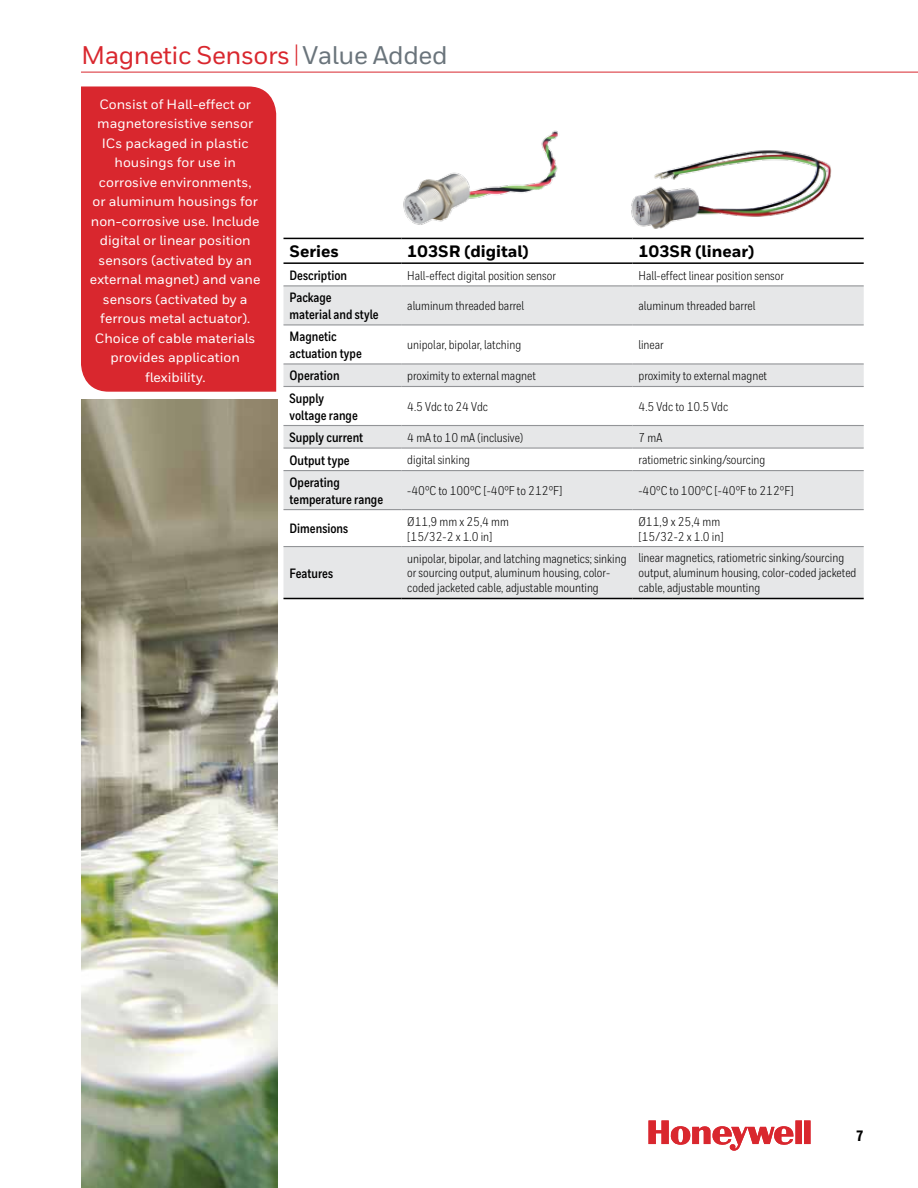
<style>
.page{position:relative;width:918px;height:1188px;background:#fff}
.page>*{position:absolute;margin:0;border:0;box-sizing:border-box;transform-origin:0 0}
.t1{font:500 25.5px "Honeywell Sans";letter-spacing:-.02em;color:#d9272e}
.t2{font:800 16.5px "Honeywell Sans";color:#000}
.t3{font:800 15px "Honeywell Cond";color:#000}
.t4{font:500 13.5px/19.5px "Honeywell Sans";color:#fff;text-align:center}
.t5{font:700 13.5px/16.5px "Honeywell Cond";color:#000}
.t6{font:12.75px/15px "Honeywell Cond";color:#000}
.s1{font-family:"Honeywell Cond";font-weight:400}
.s2{color:#6a747b}
</style>
<div class="page">
<div style="left:81px;top:86px;width:196px;height:306px;background:#d9272e"></div>
<svg style="left:649px;top:1120px;width:162px;height:31px"></svg>
<svg style="left:284px;top:286px;width:580px;height:312px;fill:#e6e7e8"></svg>
<hr style="left:284px;top:238px;width:117px;height:1px;background:#000">
<hr style="left:401px;top:238px;width:232px;height:1px;background:#000">
<hr style="left:633px;top:238px;width:231px;height:1px;background:#000">
<hr style="left:284px;top:262px;width:117px;height:2px;background:#000">
<hr style="left:401px;top:262px;width:232px;height:2px;background:#000">
<hr style="left:633px;top:262px;width:231px;height:2px;background:#000">
<hr style="left:284px;top:285px;width:117px;height:1px;background:#939598">
<hr style="left:401px;top:285px;width:232px;height:1px;background:#939598">
<hr style="left:633px;top:285px;width:231px;height:1px;background:#939598">
<hr style="left:284px;top:324px;width:117px;height:1px;background:#939598">
<hr style="left:401px;top:324px;width:232px;height:1px;background:#939598">
<hr style="left:633px;top:324px;width:231px;height:1px;background:#939598">
<hr style="left:284px;top:363px;width:117px;height:2px;background:#939598">
<hr style="left:401px;top:363px;width:232px;height:2px;background:#939598">
<hr style="left:633px;top:363px;width:231px;height:2px;background:#939598">
<hr style="left:284px;top:386px;width:117px;height:1px;background:#939598">
<hr style="left:401px;top:386px;width:232px;height:1px;background:#939598">
<hr style="left:633px;top:386px;width:231px;height:1px;background:#939598">
<hr style="left:284px;top:425px;width:117px;height:1px;background:#939598">
<hr style="left:401px;top:425px;width:232px;height:1px;background:#939598">
<hr style="left:633px;top:425px;width:231px;height:1px;background:#939598">
<hr style="left:284px;top:447px;width:117px;height:2px;background:#939598">
<hr style="left:401px;top:447px;width:232px;height:2px;background:#939598">
<hr style="left:633px;top:447px;width:231px;height:2px;background:#939598">
<hr style="left:284px;top:470px;width:117px;height:1px;background:#939598">
<hr style="left:401px;top:470px;width:232px;height:1px;background:#939598">
<hr style="left:633px;top:470px;width:231px;height:1px;background:#939598">
<hr style="left:284px;top:509px;width:117px;height:1px;background:#939598">
<hr style="left:401px;top:509px;width:232px;height:1px;background:#939598">
<hr style="left:633px;top:509px;width:231px;height:1px;background:#939598">
<hr style="left:284px;top:546px;width:117px;height:1px;background:#939598">
<hr style="left:401px;top:546px;width:232px;height:1px;background:#939598">
<hr style="left:633px;top:546px;width:231px;height:1px;background:#939598">
<hr style="left:284px;top:598px;width:117px;height:1px;background:#000">
<hr style="left:401px;top:598px;width:232px;height:1px;background:#000">
<hr style="left:633px;top:598px;width:231px;height:1px;background:#000">
<hr style="left:81px;top:72px;width:837px;height:1px;background:#d9272e">
<img style="left:631px;top:150px;width:201px;height:79px">
<img style="left:403px;top:130px;width:155px;height:95px">
<img style="left:82px;top:400px;width:195px;height:788px">
<h1 class="t1" style="left:81px;top:40px;width:368px">Magnetic Sensors <span class="s1">|</span><span class="s2">Value Added</span></h1>
<p class="t4" style="left:90px;top:95px;width:172px">Consist of Hall-effect or magnetoresistive sensor<br>ICs packaged in plastic housings for use in corrosive environments,<br>or aluminum housings for non-corrosive use. Include digital or linear position sensors (activated by an external magnet) and vane sensors (activated by a ferrous metal actuator).<br>Choice of cable materials provides application flexibility.</p>
<p class="t2" style="left:290px;top:241px;width:51px">Series</p>
<p class="t2" style="left:407px;top:241px;width:123px">103SR (digital)</p>
<p class="t2" style="left:639px;top:241px;width:117px">103SR (linear)</p>
<p class="t5" style="left:290px;top:267px;width:59px">Description</p>
<p class="t6" style="left:407px;top:268px;width:150px">Hall-effect digital position sensor</p>
<p class="t6" style="left:639px;top:268px;width:147px">Hall-effect linear position sensor</p>
<p class="t5" style="left:290px;top:290px;width:91px">Package<br>material and style</p>
<p class="t6" style="left:407px;top:299px;width:118px">aluminum threaded barrel</p>
<p class="t6" style="left:639px;top:299px;width:118px">aluminum threaded barrel</p>
<p class="t5" style="left:290px;top:329px;width:74px">Magnetic actuation type</p>
<p class="t6" style="left:407px;top:338px;width:115px">unipolar, bipolar, latching</p>
<p class="t6" style="left:639px;top:338px;width:27px">linear</p>
<p class="t5" style="left:290px;top:368px;width:52px">Operation</p>
<p class="t6" style="left:407px;top:368px;width:130px">proximity to external magnet</p>
<p class="t6" style="left:639px;top:368px;width:130px">proximity to external magnet</p>
<p class="t5" style="left:290px;top:390px;width:70px">Supply voltage range</p>
<p class="t6" style="left:407px;top:399px;width:82px">4.5 Vdc to 24 Vdc</p>
<p class="t6" style="left:639px;top:399px;width:91px">4.5 Vdc to 10.5 Vdc</p>
<p class="t5" style="left:290px;top:429px;width:75px">Supply current</p>
<p class="t6" style="left:407px;top:430px;width:118px">4 mA to 10 mA (inclusive)</p>
<p class="t6" style="left:639px;top:430px;width:25px">7 mA</p>
<p class="t5" style="left:290px;top:452px;width:62px">Output type</p>
<p class="t6" style="left:407px;top:452px;width:64px">digital sinking</p>
<p class="t6" style="left:639px;top:452px;width:128px">ratiometric sinking/sourcing</p>
<p class="t5" style="left:290px;top:474px;width:95px">Operating temperature range</p>
<p class="t6" style="left:407px;top:483px;width:157px">-40°C to 100°C [-40°F to 212°F]</p>
<p class="t6" style="left:639px;top:483px;width:157px">-40°C to 100°C [-40°F to 212°F]</p>
<p class="t5" style="left:290px;top:521px;width:60px">Dimensions</p>
<p class="t6" style="left:407px;top:514px;width:103px">Ø11,9 mm x 25,4 mm [15/32-2 x 1.0 in]</p>
<p class="t6" style="left:639px;top:514px;width:87px">Ø11,9 x 25,4 mm [15/32-2 x 1.0 in]</p>
<p class="t5" style="left:290px;top:565px;width:45px">Features</p>
<p class="t6" style="left:407px;top:551px;width:221px">unipolar, bipolar, and latching magnetics; sinking or sourcing output, aluminum housing, color&shy;coded jacketed cable, adjustable mounting</p>
<p class="t6" style="left:639px;top:551px;width:219px">linear magnetics, ratiometric sinking/sourcing output, aluminum housing, color-coded jacketed cable, adjustable mounting</p>
<p class="t3" style="left:856px;top:1127px;width:10px">7</p>
</div>
